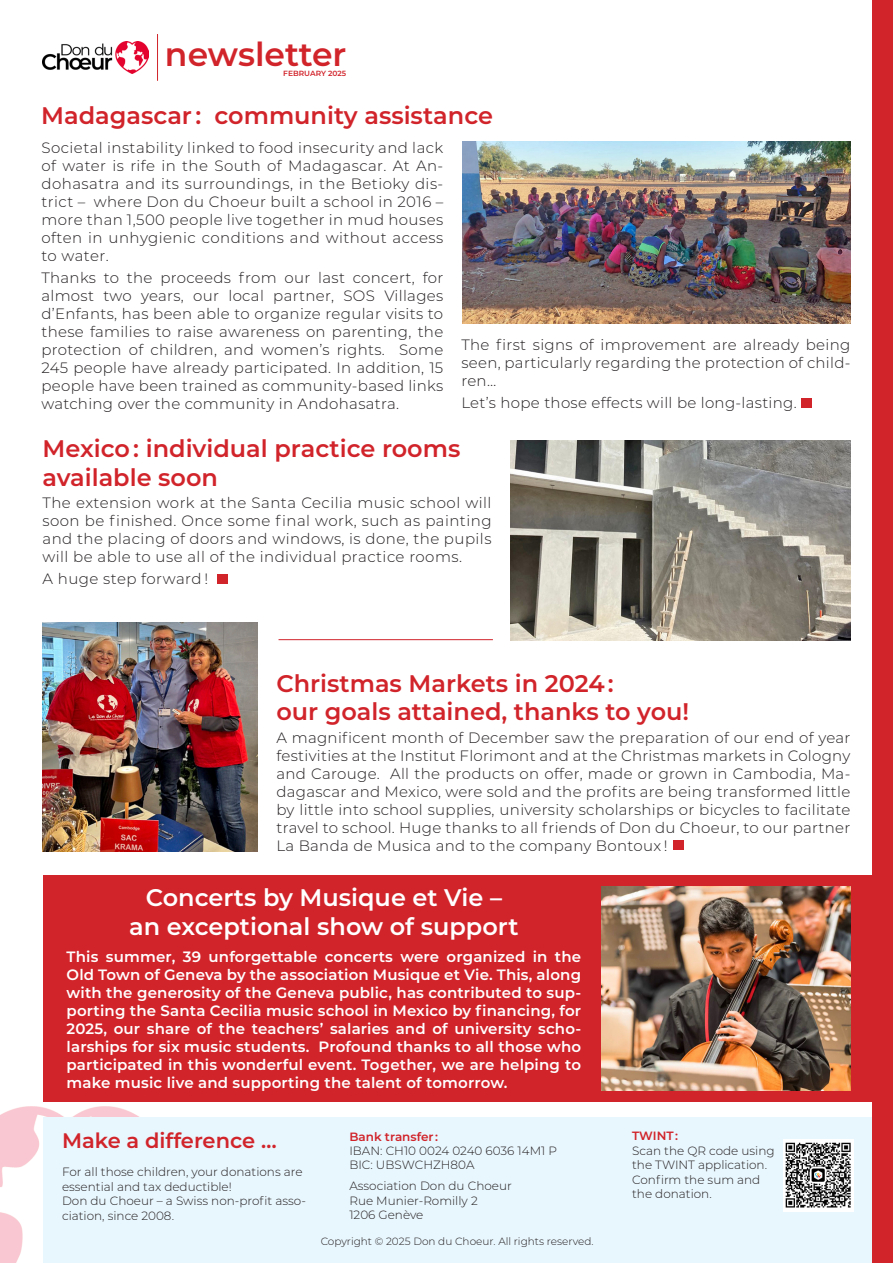
<style>
.page{position:relative;width:893px;height:1263px;background:#fff}
.page>*{position:absolute;margin:0;border:0;box-sizing:border-box;transform-origin:0 0}
.t1{font:600 33px "Montserrat";color:#d1232a}
.t2{font:600 24px/28.8px "Montserrat";color:#d1232a}
.t3{font:600 24px "Montserrat";color:#fff}
.t4{font:600 21px "Montserrat";color:#d1232a}
.t5{font:300 15px/18px "Montserrat";letter-spacing:.02em;color:#231f20;text-align:justify}
.t6{font:600 15px/18px "Montserrat";letter-spacing:.01em;color:#fff;text-align:justify}
.t7{font:300 12px/14.4px "Montserrat";color:#231f20}
.t8{font:600 12px "Montserrat";color:#d1232a}
.t9{font:300 10.5px "Montserrat";color:#231f20}
.t10{font:600 7.5px "Montserrat";color:#d1232a}
</style>
<div class="page">
<div style="left:872px;top:0;width:21px;height:1263px;background:#d1232a"></div>
<img style="left:0;top:1106px;width:139px;height:157px">
<div style="left:43px;top:1117px;width:829px;height:146px;background:#e8f6fd"></div>
<img style="left:510px;top:441px;width:340px;height:200px">
<img style="left:43px;top:41px;width:106px;height:33px">
<img style="left:462px;top:141px;width:388px;height:182px">
<hr style="left:157px;top:34px;width:1px;height:47px;background:#d1232a">
<div style="left:43px;top:875px;width:850px;height:227px;background:#d1232a"></div>
<img style="left:602px;top:887px;width:248px;height:203px">
<img style="left:783px;top:1139px;width:70px;height:72px">
<div style="left:801px;top:398px;width:11px;height:10px;background:#d1232a"></div>
<div style="left:217px;top:574px;width:10px;height:10px;background:#d1232a"></div>
<img style="left:43px;top:622px;width:215px;height:229px">
<hr style="left:279px;top:639px;width:214px;height:1px;background:#d1232a">
<div style="left:673px;top:840px;width:11px;height:10px;background:#d1232a"></div>
<p class="t1" style="left:165px;top:31px;width:183px">newsletter</p>
<p class="t10" style="left:283px;top:68px;width:64px">FEBRUARY 2025</p>
<p class="t2" style="left:41px;top:100px;width:453px">Madagascar : community assistance</p>
<p class="t5" style="left:41px;top:138px;width:403px">Societal instability linked to food insecurity and lack of water is rife in the South of Madagascar. At An&shy;dohasatra and its surroundings, in the Betioky dis&shy;trict – where Don du Choeur built a school in 2016 – more than 1,500 people live together in mud houses often in unhygienic conditions and without access to water.</p>
<p class="t5" style="left:41px;top:268px;width:403px">Thanks to the proceeds from our last concert, for almost two years, our local partner, SOS Villages d’Enfants, has been able to organize regular visits to these families to raise awareness on parenting, the protection of children, and women’s rights. Some 245 people have already participated. In addition, 15 people have been trained as community-based links watching over the community in Andohasatra.</p>
<p class="t5" style="left:461px;top:335px;width:391px">The first signs of improvement are already being seen, particularly regarding the protection of child&shy;ren…</p>
<p class="t5" style="left:461px;top:393px;width:337px">Let’s hope those effects will be long-lasting.</p>
<p class="t2" style="left:43px;top:433px;width:419px">Mexico : individual practice rooms available soon</p>
<p class="t5" style="left:43px;top:493px;width:451px">The extension work at the Santa Cecilia music school will soon be finished. Once some final work, such as painting and the placing of doors and windows, is done, the pupils will be able to use all of the individual practice rooms.</p>
<p class="t5" style="left:43px;top:569px;width:167px">A huge step forward !</p>
<p class="t2" style="left:276px;top:668px;width:339px">Christmas Markets in 2024 :</p>
<p class="t2" style="left:276px;top:696px;width:414px">our goals attained, thanks to you!</p>
<p class="t5" style="left:276px;top:728px;width:576px">A magnificent month of December saw the preparation of our end of year festivities at the Institut Florimont and at the Christmas markets in Cologny and Carouge. All the products on offer, made or grown in Cambodia, Ma&shy;dagascar and Mexico, were sold and the profits are being transformed little by little into school supplies, university scholarships or bicycles to facilitate travel to school. Huge thanks to all friends of Don du Choeur, to our partner La Banda de Musica and to the company Bontoux !</p>
<p class="t3" style="left:146px;top:881px;width:358px">Concerts by Musique et Vie –</p>
<p class="t3" style="left:129px;top:909px;width:391px">an exceptional show of support</p>
<p class="t6" style="left:67px;top:947px;width:516px">This summer, 39 unforgettable concerts were organized in the Old Town of Geneva by the association Musique et Vie. This, along with the generosity of the Geneva public, has contributed to sup&shy;porting the Santa Cecilia music school in Mexico by financing, for 2025, our share of the teachers’ salaries and of university scho&shy;larships for six music students. Profound thanks to all those who participated in this wonderful event. Together, we are helping to make music live and supporting the talent of tomorrow.</p>
<p class="t4" style="left:62px;top:1126px;width:216px">Make a difference …</p>
<p class="t7" style="left:62px;top:1164px;width:242px">For all those children, your donations are essential and tax deductible!</p>
<p class="t7" style="left:62px;top:1193px;width:245px">Don du Choeur – a Swiss non-profit asso&shy;ciation, since 2008.</p>
<p class="t8" style="left:349px;top:1128px;width:90px">Bank transfer :</p>
<p class="t7" style="left:349px;top:1143px;width:209px">IBAN: CH10 0024 0240 6036 14M1 P</p>
<p class="t7" style="left:349px;top:1157px;width:127px">BIC: UBSWCHZH80A</p>
<p class="t7" style="left:349px;top:1178px;width:164px">Association Don du Choeur</p>
<p class="t7" style="left:349px;top:1193px;width:130px">Rue Munier-Romilly 2</p>
<p class="t7" style="left:349px;top:1207px;width:76px">1206 Genève</p>
<p class="t9" style="left:321px;top:1234px;width:274px">Copyright © 2025 Don du Choeur. All rights reserved.</p>
<p class="t8" style="left:632px;top:1127px;width:48px">TWINT :</p>
<p class="t7" style="left:632px;top:1143px;width:144px">Scan the QR code using</p>
<p class="t7" style="left:632px;top:1157px;width:136px">the TWINT application.</p>
<p class="t7" style="left:632px;top:1172px;width:130px">Confirm the sum and</p>
<p class="t7" style="left:632px;top:1186px;width:81px">the donation.</p>
</div>
